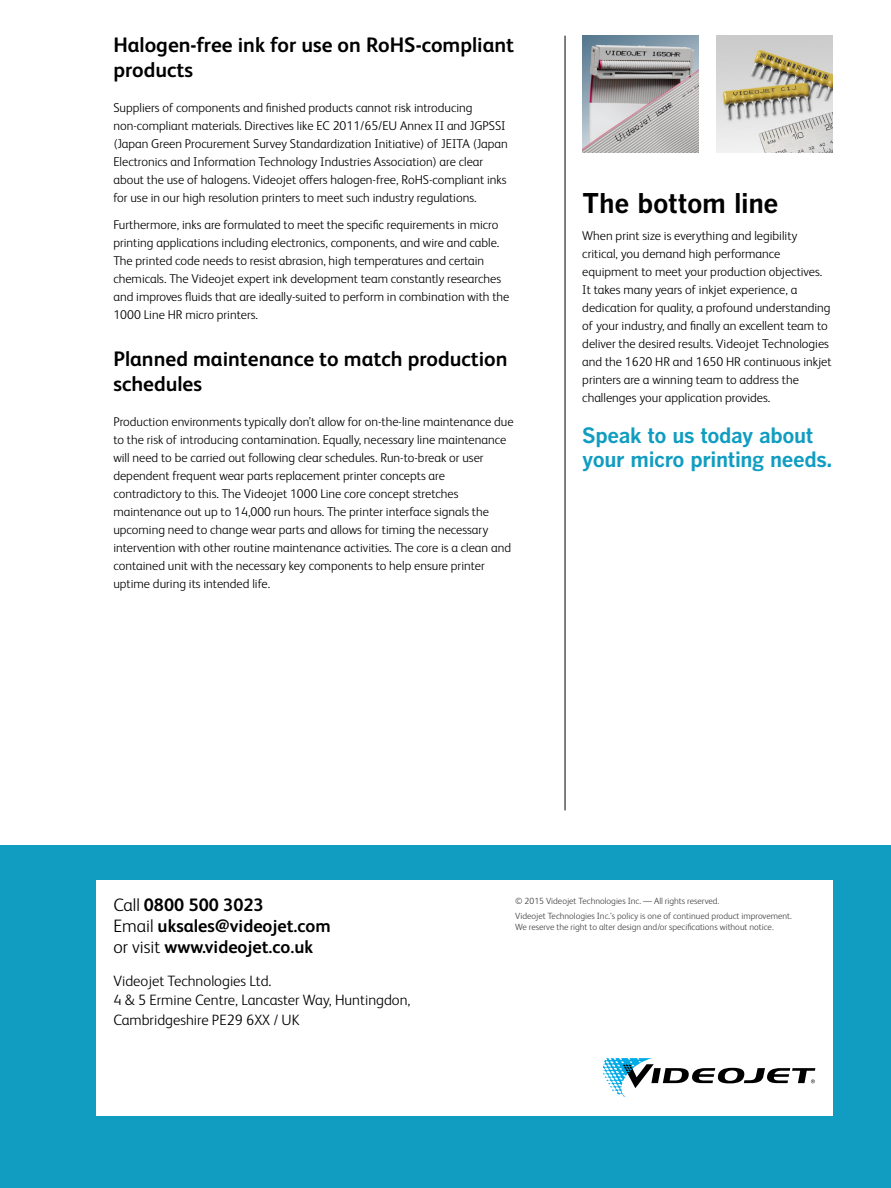
<style>
.page{position:relative;width:891px;height:1188px;background:#fff}
.page>*{position:absolute;margin:0;border:0;box-sizing:border-box;transform-origin:0 0}
.t1{font:700 27px "Benton Gothic";letter-spacing:-.015em;color:#000}
.t2{font:700 21px/25.5px "FS Albert Pro";color:#000}
.t3{font:700 21px/24px "Benton Gothic";letter-spacing:-.02em;color:#109dc1}
.t4{font:700 18px/21px "FS Albert Pro";color:#000}
.t5{font:300 15px/19.5px "FS Albert Pro";color:#000}
.t6{font:300 12.75px/18px "FS Albert Pro";color:#000}
.t7{font:300 9px/14.7px "FS Albert Pro";color:#414042}
.s1{font-weight:300}
</style>
<div class="page">
<div style="left:0;top:846px;width:891px;height:342px;background:#109dc1"></div>
<div style="left:96px;top:880px;width:737px;height:236px;background:#fff"></div>
<svg style="left:603px;top:1058px;width:212px;height:39px"></svg>
<hr style="left:565px;top:36px;width:1px;height:774px;background:#000">
<img style="left:582px;top:36px;width:117px;height:116px">
<img style="left:716px;top:36px;width:117px;height:116px">
<h2 class="t2" style="left:113px;top:31px;width:402px">Halogen-free ink for use on RoHS-compliant products</h2>
<p class="t6" style="left:113px;top:98px;width:396px">Suppliers of components and finished products cannot risk introducing non-compliant materials. Directives like EC 2011/65/EU Annex II and JGPSSI (Japan Green Procurement Survey Standardization Initiative) of JEITA (Japan Electronics and Information Technology Industries Association) are clear about the use of halogens. Videojet offers halogen-free, RoHS-compliant inks for use in our high resolution printers to meet such industry regulations.</p>
<p class="t6" style="left:113px;top:215px;width:398px">Furthermore, inks are formulated to meet the specific requirements in micro printing applications including electronics, components, and wire and cable.<br>The printed code needs to resist abrasion, high temperatures and certain chemicals. The Videojet expert ink development team constantly researches and improves fluids that are ideally-suited to perform in combination with the 1000 Line HR micro printers.</p>
<h2 class="t2" style="left:113px;top:345px;width:396px">Planned maintenance to match production schedules</h2>
<p class="t6" style="left:113px;top:412px;width:402px">Production environments typically don’t allow for on-the-line maintenance due to the risk of introducing contamination. Equally, necessary line maintenance will need to be carried out following clear schedules. Run-to-break or user dependent frequent wear parts replacement printer concepts are contradictory to this. The Videojet 1000 Line core concept stretches maintenance out up to 14,000 run hours. The printer interface signals the upcoming need to change wear parts and allows for timing the necessary intervention with other routine maintenance activities. The core is a clean and contained unit with the necessary key components to help ensure printer uptime during its intended life.</p>
<h1 class="t1" style="left:582px;top:188px;width:198px">The bottom line</h1>
<p class="t6" style="left:582px;top:226px;width:251px">When print size is everything and legibility critical, you demand high performance equipment to meet your production objectives.<br>It takes many years of inkjet experience, a dedication for quality, a profound understanding of your industry, and finally an excellent team to deliver the desired results. Videojet Technologies and the 1620 HR and 1650 HR continuous inkjet printers are a winning team to address the challenges your application provides.</p>
<h2 class="t3" style="left:582px;top:424px;width:251px">Speak to us today about your micro printing needs.</h2>
<h3 class="t4" style="left:113px;top:894px;width:219px"><span class="s1">Call</span> 0800 500 3023<br><span class="s1">Email</span> uksales@videojet.com <span class="s1">or visit</span> www.videojet.co.uk</h3>
<p class="t5" style="left:113px;top:970px;width:299px">Videojet Technologies Ltd.<br>4 &amp; 5 Ermine Centre, Lancaster Way, Huntingdon,<br>Cambridgeshire PE29 6XX / UK</p>
<p class="t7" style="left:515px;top:893px;width:278px">© 2015 Videojet Technologies Inc. — All rights reserved.<br>Videojet Technologies Inc.’s policy is one of continued product improvement.</p>
<p class="t7" style="left:515px;top:919px;width:260px">We reserve the right to alter design and/or specifications without notice.</p>
</div>
